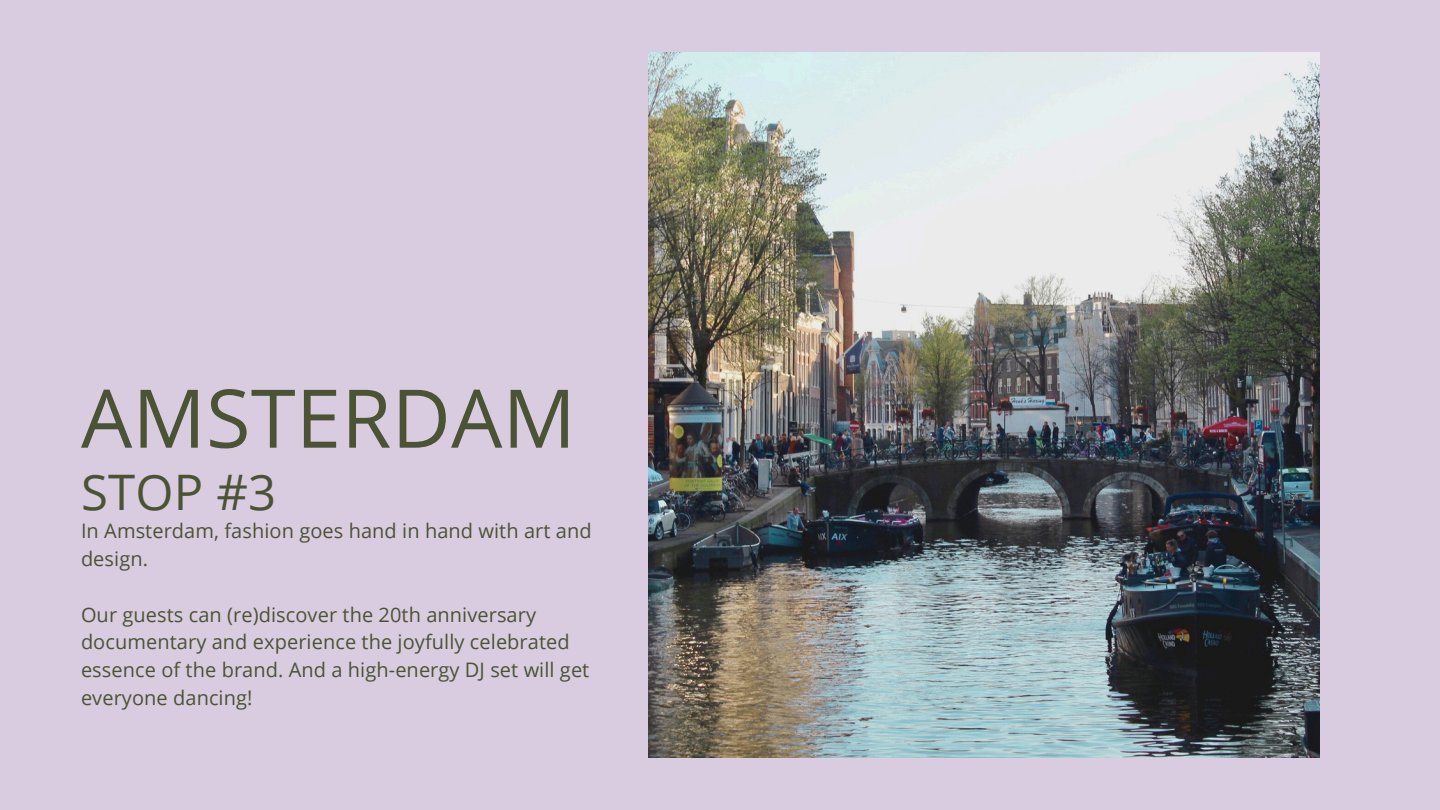
<style>
.page{position:relative;width:1440px;height:810px;background:#dacce0}
.page>*{position:absolute;margin:0;border:0;box-sizing:border-box;transform-origin:0 0}
.t1{font:81px "Open Sans";letter-spacing:.005em;color:#4b5335}
.t2{font:49px "Open Sans";color:#4b5335}
.t3{font:20px/27.8px "Open Sans";letter-spacing:.005em;color:#4b5335}
</style>
<div class="page">
<img style="left:648px;top:52px;width:672px;height:705px">
<p class="t1" style="left:81px;top:361px;width:496px">AMSTERDAM</p>
<p class="t2" style="left:81px;top:458px;width:197px">STOP #3</p>
<h1 class="t3" style="left:81px;top:517px;width:512px">In Amsterdam, fashion goes hand in hand with art and design.</h1>
<p class="t3" style="left:81px;top:600px;width:510px">Our guests can (re)discover the 20th anniversary documentary and experience the joyfully celebrated essence of the brand. And a high-energy DJ set will get everyone dancing!</p>
</div>
